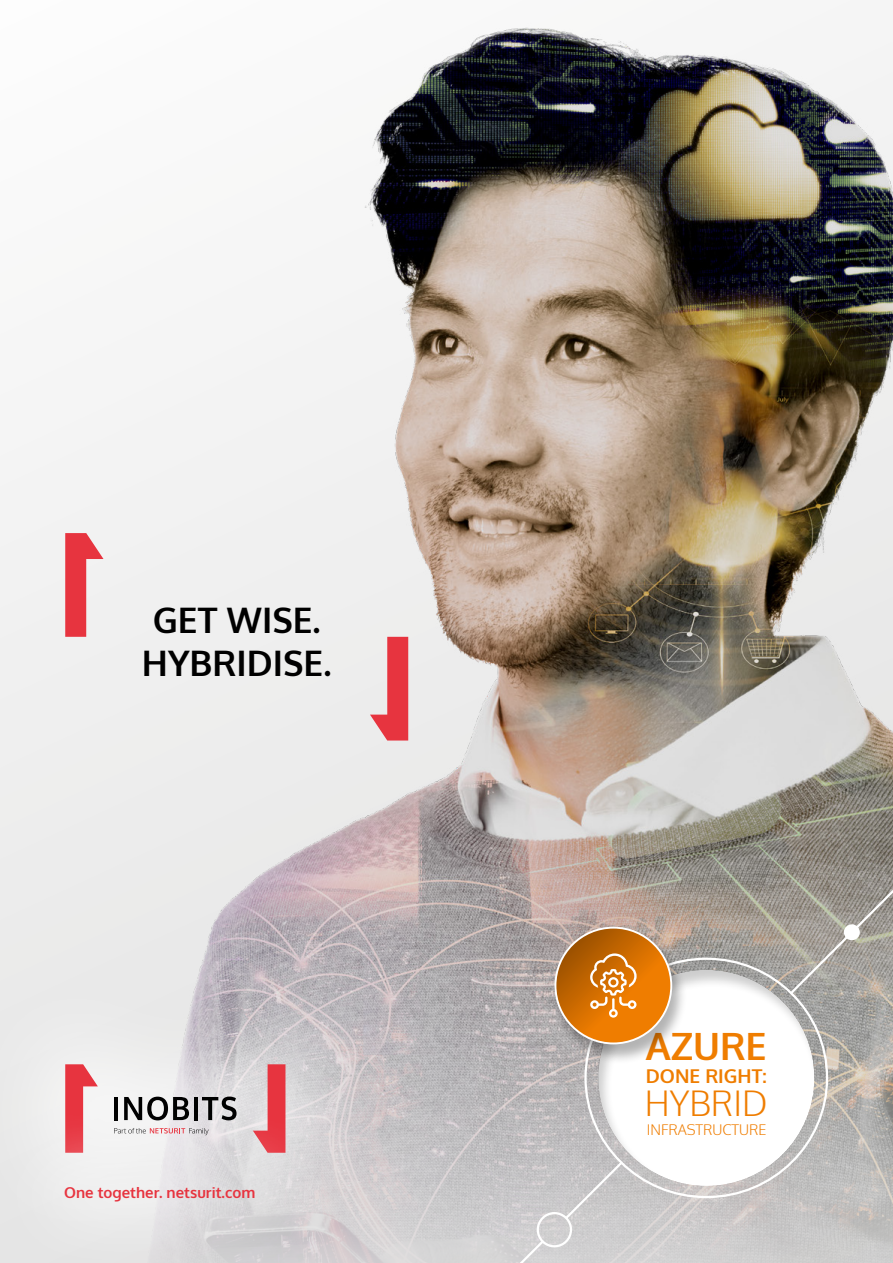
<style>
.page{position:relative;width:893px;height:1263px;background:#f4f4f4}
.page>*{position:absolute;margin:0;border:0;box-sizing:border-box;transform-origin:0 0}
.t1{font:700 37.65px "Oxygen";color:#ef7d00}
.t2{font:700 35.25px/42.2px "Oxygen";color:#000;text-align:center}
.t3{font:300 34.65px "Oxygen";color:#ef7d00}
.t4{font:700 19.05px "Oxygen";color:#ef7d00}
.t5{font:700 15px "Oxygen";color:#e7343f}
.t6{font:300 14.55px "Oxygen";color:#ef7d00}
</style>
<div class="page">
<img style="left:199px;top:28px;width:694px;height:1235px">
<svg style="left:65px;top:533px;width:39px;height:104px"></svg>
<svg style="left:370px;top:637px;width:38px;height:103px"></svg>
<div style="left:585px;top:960px;width:243px;height:228px;background:#000;opacity:.2"></div>
<svg style="left:563px;top:1159px;width:62px;height:62px;background:#cac8c9"></svg>
<svg style="left:788px;top:813px;width:105px;height:183px;background:#98948c"></svg>
<div style="left:844px;top:924px;width:16px;height:16px;background:#fff;border-radius:50%"></div>
<div style="left:537px;top:1212px;width:35px;height:35px;border:2px solid #fff;border-radius:50%"></div>
<svg style="left:497px;top:1238px;width:49px;height:25px"></svg>
<div style="left:0;top:968px;width:386px;height:282px;background:#fff;opacity:.8"></div>
<hr style="left:114px;top:1097px;width:4px;height:23px;background:#000">
<svg style="left:124px;top:1097px;width:65px;height:12px"></svg>
<hr style="left:194px;top:1097px;width:4px;height:23px;background:#000">
<svg style="left:202px;top:1096px;width:35px;height:13px"></svg>
<svg style="left:253px;top:1064px;width:32px;height:45px"></svg>
<svg style="left:65px;top:1064px;width:33px;height:45px"></svg>
<div style="left:0;top:1109px;width:331px;height:154px;background:#fff;opacity:.7"></div>
<div style="left:551px;top:927px;width:137px;height:137px;background:#000;opacity:.3"></div>
<svg style="left:555px;top:928px;width:116px;height:115px;background:#d28939"></svg>
<h2 class="t2" style="left:142px;top:601px;width:191px">GET WISE.<br>HYBRIDISE.</h2>
<p class="t5" style="left:64px;top:1183px;width:193px">One together. netsurit.com</p>
<h1 class="t1" style="left:646px;top:1023px;width:122px">AZURE</h1>
<h3 class="t3" style="left:645px;top:1082px;width:124px">HYBRID</h3>
<p class="t4" style="left:646px;top:1064px;width:122px">DONE RIGHT:</p>
<p class="t6" style="left:647px;top:1120px;width:121px">INFRASTRUCTURE</p>
</div>
